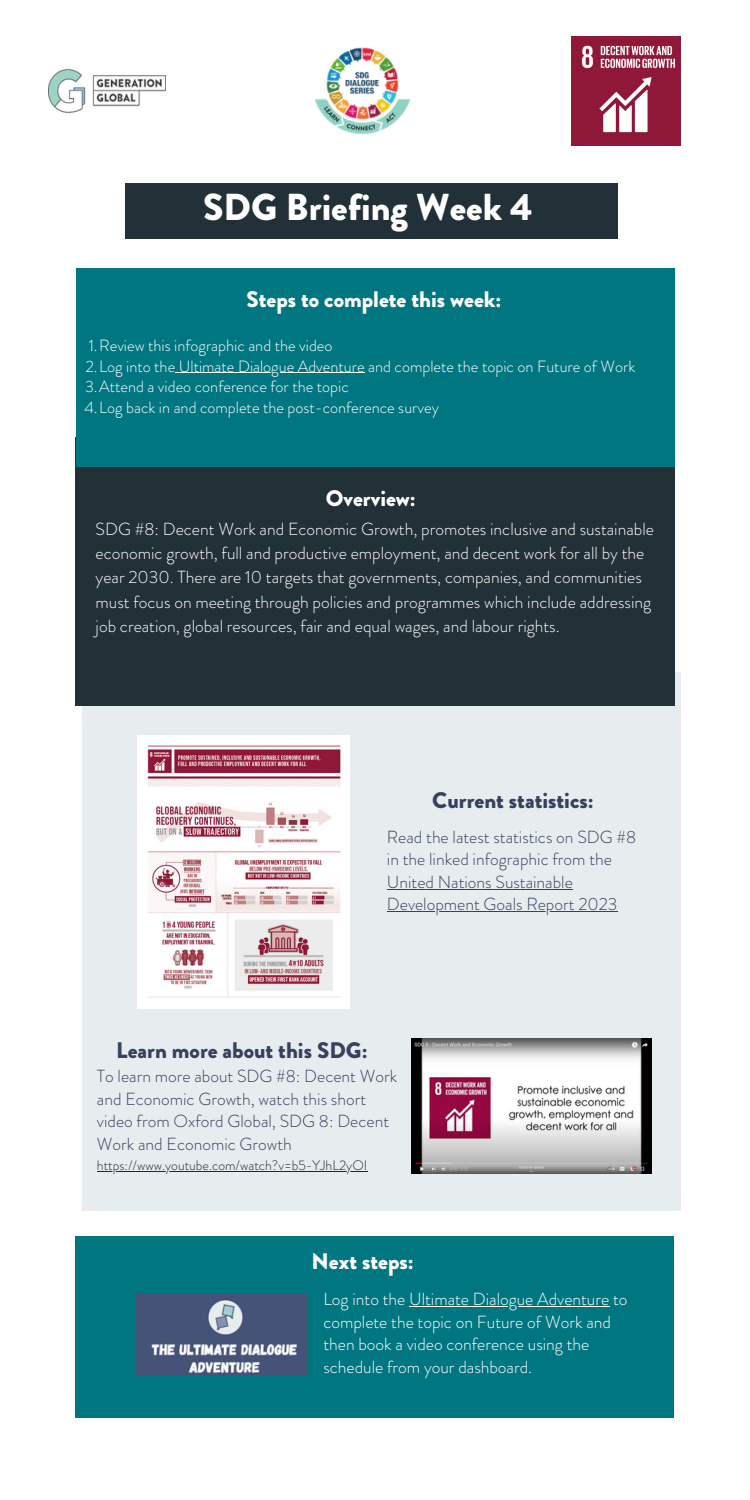
<style>
.page{position:relative;width:750px;height:1500px;background:#fff}
.page>*{position:absolute;margin:0;border:0;box-sizing:border-box;transform-origin:0 0}
.t1{font:900 37.5px "Brandon Grotesque";color:#fff}
.t2{font:900 22.5px "Brandon Grotesque";color:#fff}
.t3{font:900 22.5px "Brandon Grotesque";color:#37415e}
.t4{font:300 17.5px/24.4px "Brandon Grotesque";color:#fff}
.t5{font:300 17.5px/22.5px "Brandon Grotesque";color:#37415e}
.t6{font:300 16.25px "Brandon Grotesque";color:#fff}
.t7{font:300 13.75px "Brandon Grotesque";color:#202637}
</style>
<div class="page">
<div style="left:76px;top:1236px;width:598px;height:182px;background:#007681"></div>
<div style="left:83px;top:672px;width:598px;height:538px;background:#e7edef"></div>
<div style="left:125px;top:183px;width:493px;height:55px;background:#223038"></div>
<div style="left:75px;top:438px;width:599px;height:268px;background:#223038"></div>
<img style="left:314px;top:47px;width:97px;height:88px">
<img style="left:48px;top:68px;width:117px;height:45px">
<img style="left:136px;top:1293px;width:172px;height:83px">
<div style="left:76px;top:269px;width:599px;height:198px;background:#007681"></div>
<img style="left:572px;top:37px;width:109px;height:108px">
<img style="left:137px;top:736px;width:212px;height:272px">
<img style="left:412px;top:1039px;width:240px;height:135px">
<hr style="left:175px;top:373px;width:190px;height:1px;background:#fff">
<hr style="left:387px;top:889px;width:186px;height:1px;background:#37415e">
<hr style="left:387px;top:911px;width:230px;height:1px;background:#37415e">
<hr style="left:97px;top:1171px;width:270px;height:1px;background:#202637">
<hr style="left:409px;top:1306px;width:200px;height:1px;background:#fff">
<p class="t1" style="left:203px;top:181px;width:331px">SDG Briefing Week 4</p>
<p class="t2" style="left:246px;top:284px;width:256px">Steps to complete this week:</p>
<p class="t6" style="left:89px;top:334px;width:245px">1.Review this infographic and the video</p>
<p class="t6" style="left:85px;top:355px;width:551px">2.Log into the Ultimate Dialogue Adventure and complete the topic on Future of Work</p>
<p class="t6" style="left:85px;top:375px;width:265px">3.Attend a video conference for the topic</p>
<p class="t6" style="left:84px;top:396px;width:356px">4.Log back in and complete the post-conference survey</p>
<p class="t2" style="left:326px;top:482px;width:91px">Overview:</p>
<p class="t4" style="left:96px;top:517px;width:560px">SDG #8: Decent Work and Economic Growth, promotes inclusive and sustainable economic growth, full and productive employment, and decent work for all by the year 2030. There are 10 targets that governments, companies, and communities must focus on meeting through policies and programmes which include addressing job creation, global resources, fair and equal wages, and labour rights.</p>
<p class="t3" style="left:432px;top:784px;width:163px">Current statistics:</p>
<p class="t5" style="left:387px;top:826px;width:251px">Read the latest statistics on SDG #8 in the linked infographic from the<br>United Nations Sustainable<br>Development Goals Report 2023</p>
<p class="t3" style="left:116px;top:1034px;width:253px">Learn more about this SDG:</p>
<p class="t5" style="left:97px;top:1065px;width:302px">To learn more about SDG #8: Decent Work and Economic Growth, watch this short video from Oxford Global, SDG 8: Decent Work and Economic Growth</p>
<p class="t7" style="left:97px;top:1155px;width:272px">https://www.youtube.com/watch?v=b5-YJhL2yOI</p>
<p class="t2" style="left:312px;top:1246px;width:104px">Next steps:</p>
<p class="t4" style="left:323px;top:1288px;width:306px;line-height:22.5px">Log into the Ultimate Dialogue Adventure to complete the topic on Future of Work and then book a video conference using the schedule from your dashboard.</p>
</div>
